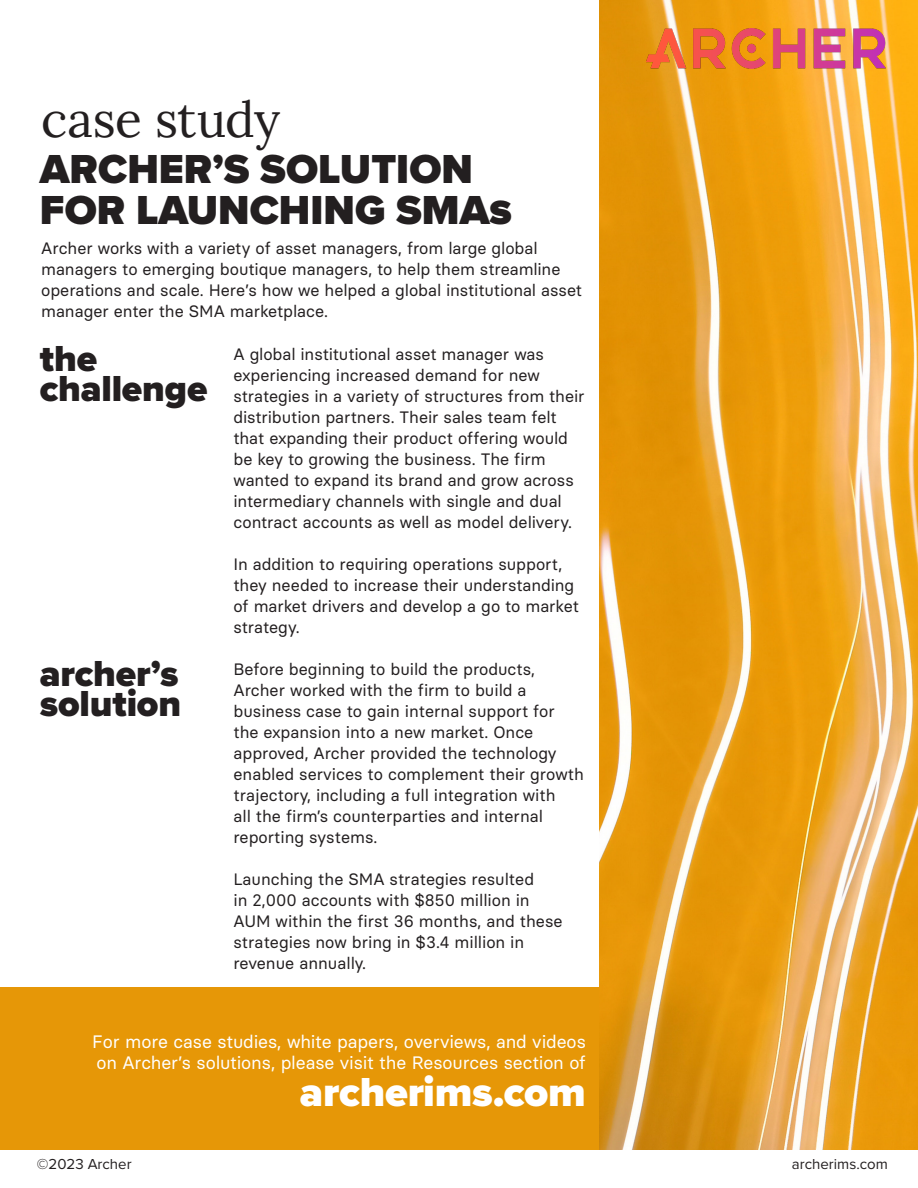
<style>
.page{position:relative;width:918px;height:1188px;background:#fff}
.page>*{position:absolute;margin:0;border:0;box-sizing:border-box;transform-origin:0 0}
.t1{font:49.5px "Lora";letter-spacing:-.01em;color:#231f20}
.t2{font:900 42px/40.5px "Proxima Nova";color:#231f20}
.t3{font:900 42px "Proxima Nova";letter-spacing:-.005em;color:#fff}
.t4{font:900 37.5px/30px "Proxima Nova";letter-spacing:-.005em;color:#231f20}
.t5{font:18px/21px "Basier Circle";letter-spacing:-.01em;color:#fff}
.t6{font:16.5px/21px "Basier Circle";color:#231f20}
.t7{font:15px "Proxima Nova";color:#231f20}
</style>
<div class="page">
<div style="left:0;top:987px;width:599px;height:163px;background:#e69707"></div>
<img style="left:599px;top:0;width:319px;height:1150px">
<img style="left:646px;top:29px;width:240px;height:39px">
<p class="t1" style="left:41px;top:82px;width:241px">case study</p>
<p class="t2" style="left:40px;top:149px;width:473px">ARCHER’S SOLUTION<br>FOR LAUNCHING SMAS</p>
<p class="t6" style="left:41px;top:237px;width:543px">Archer works with a variety of asset managers, from large global managers to emerging boutique managers, to help them streamline operations and scale. Here’s how we helped a global institutional asset manager enter the SMA marketplace.</p>
<p class="t4" style="left:40px;top:343px;width:169px">the challenge</p>
<p class="t4" style="left:40px;top:659px;width:143px">archer’s solution</p>
<p class="t6" style="left:233px;top:344px;width:353px">A global institutional asset manager was experiencing increased demand for new strategies in a variety of structures from their distribution partners. Their sales team felt that expanding their product offering would be key to growing the business. The firm wanted to expand its brand and grow across intermediary channels with single and dual contract accounts as well as model delivery.</p>
<p class="t6" style="left:233px;top:554px;width:347px">In addition to requiring operations support, they needed to increase their understanding of market drivers and develop a go to market strategy.</p>
<p class="t6" style="left:233px;top:659px;width:352px">Before beginning to build the products, Archer worked with the firm to build a business case to gain internal support for the expansion into a new market. Once approved, Archer provided the technology enabled services to complement their growth trajectory, including a full integration with<br>all the firm’s counterparties and internal reporting systems.</p>
<p class="t6" style="left:233px;top:869px;width:331px">Launching the SMA strategies resulted<br>in 2,000 accounts with $850 million in AUM within the first 36 months, and these strategies now bring in $3.4 million in revenue annually.</p>
<p class="t5" style="left:92px;top:1031px;width:495px">For more case studies, white papers, overviews, and videos on Archer’s solutions, please visit the Resources section of</p>
<p class="t3" style="left:300px;top:1061px;width:287px">archerims.com</p>
<p class="t7" style="left:37px;top:1152px;width:96px">©2023 Archer</p>
<p class="t7" style="left:792px;top:1152px;width:97px">archerims.com</p>
</div>
